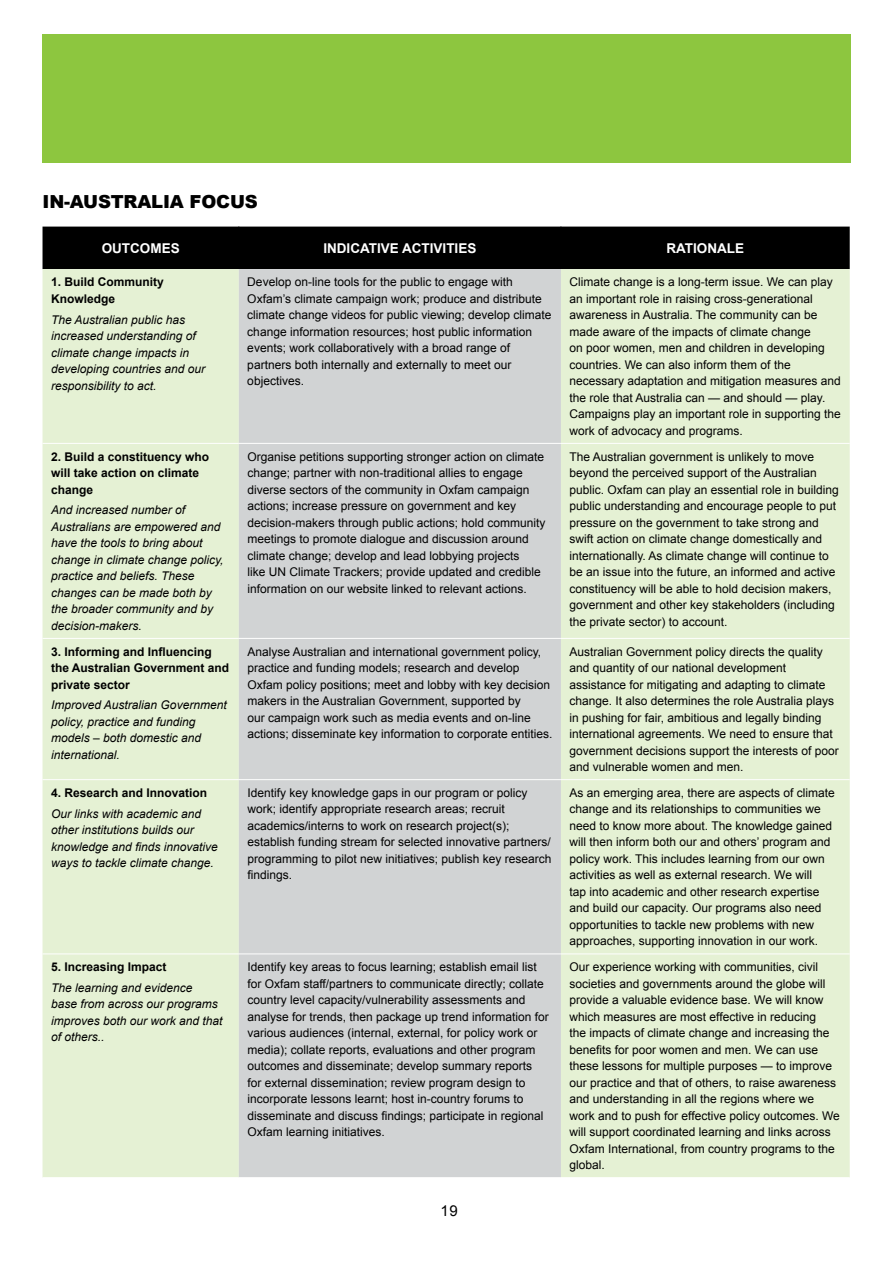
<style>
.page{position:relative;width:893px;height:1263px;background:#fff}
.page>*{position:absolute;margin:0;border:0;box-sizing:border-box;transform-origin:0 0}
.t1{font:900 18px "Arial";letter-spacing:-.01em;color:#000}
.t2{font:15px "Arial";color:#000}
.t3{font:700 13.5px "Arial";color:#fff}
.t4{font:12px/16.5px "Arial";color:#000}
.t5{font:italic 12px/16.5px "Arial";color:#000}
.t6{font:700 12px/16.5px "Arial";color:#000}
</style>
<div class="page">
<div style="left:42px;top:34px;width:808px;height:128px;background:#8dc63f"></div>
<div style="left:43px;top:227px;width:807px;height:42px;background:#000"></div>
<div style="left:43px;top:269px;width:807px;height:908px;background:#e5f1d4"></div>
<div style="left:239px;top:269px;width:322px;height:908px;background:#d1d3d4"></div>
<hr style="left:238px;top:227px;width:1px;height:42px;background:#000">
<hr style="left:561px;top:227px;width:1px;height:42px;background:#000">
<hr style="left:43px;top:443px;width:196px;height:1px;background:#fff">
<hr style="left:239px;top:443px;width:322px;height:1px;background:#fff">
<hr style="left:561px;top:443px;width:289px;height:1px;background:#fff">
<hr style="left:43px;top:638px;width:196px;height:1px;background:#fff">
<hr style="left:239px;top:638px;width:322px;height:1px;background:#fff">
<hr style="left:561px;top:638px;width:289px;height:1px;background:#fff">
<hr style="left:43px;top:779px;width:196px;height:1px;background:#fff">
<hr style="left:239px;top:779px;width:322px;height:1px;background:#fff">
<hr style="left:561px;top:779px;width:289px;height:1px;background:#fff">
<hr style="left:43px;top:953px;width:196px;height:1px;background:#fff">
<hr style="left:239px;top:953px;width:322px;height:1px;background:#fff">
<hr style="left:561px;top:953px;width:289px;height:1px;background:#fff">
<h1 class="t1" style="left:43px;top:188px;width:217px">IN-AUSTRALIA FOCUS</h1>
<p class="t3" style="left:102px;top:239px;width:80px">OUTCOMES</p>
<p class="t3" style="left:323px;top:239px;width:155px">INDICATIVE ACTIVITIES</p>
<p class="t3" style="left:666px;top:239px;width:79px">RATIONALE</p>
<p class="t6" style="left:51px;top:274px;width:114px">1. Build Community<br>Knowledge</p>
<p class="t5" style="left:51px;top:311px;width:156px">The Australian public has increased understanding of climate change impacts in developing countries and our responsibility to act.</p>
<p class="t4" style="left:247px;top:274px;width:306px">Develop on-line tools for the public to engage with Oxfam’s climate campaign work; produce and distribute climate change videos for public viewing; develop climate change information resources; host public information events; work collaboratively with a broad range of partners both internally and externally to meet our objectives.</p>
<p class="t4" style="left:569px;top:274px;width:273px">Climate change is a long-term issue. We can play an important role in raising cross-generational awareness in Australia. The community can be made aware of the impacts of climate change<br>on poor women, men and children in developing countries. We can also inform them of the necessary adaptation and mitigation measures and the role that Australia can — and should — play.<br>Campaigns play an important role in supporting the work of advocacy and programs.</p>
<p class="t6" style="left:51px;top:449px;width:160px">2. Build a constituency who will take action on climate change</p>
<p class="t5" style="left:51px;top:502px;width:174px">And increased number of<br>Australians are empowered and have the tools to bring about change in climate change policy, practice and beliefs. These changes can be made both by the broader community and by decision-makers.</p>
<p class="t6" style="left:51px;top:644px;width:180px">3. Informing and Influencing the Australian Government and private sector</p>
<p class="t5" style="left:51px;top:697px;width:177px">Improved Australian Government policy, practice and funding models – both domestic and international.</p>
<p class="t6" style="left:51px;top:785px;width:158px">4. Research and Innovation</p>
<p class="t5" style="left:51px;top:805px;width:168px">Our links with academic and other institutions builds our knowledge and finds innovative ways to tackle climate change.</p>
<p class="t6" style="left:51px;top:959px;width:117px">5. Increasing Impact</p>
<p class="t5" style="left:51px;top:979px;width:173px">The learning and evidence<br>base from across our programs improves both our work and that of others..</p>
<p class="t4" style="left:247px;top:448px;width:300px">Organise petitions supporting stronger action on climate change; partner with non-traditional allies to engage diverse sectors of the community in Oxfam campaign actions; increase pressure on government and key decision-makers through public actions; hold community meetings to promote dialogue and discussion around climate change; develop and lead lobbying projects<br>like UN Climate Trackers; provide updated and credible information on our website linked to relevant actions.</p>
<p class="t4" style="left:569px;top:448px;width:271px">The Australian government is unlikely to move beyond the perceived support of the Australian public. Oxfam can play an essential role in building public understanding and encourage people to put pressure on the government to take strong and swift action on climate change domestically and internationally. As climate change will continue to be an issue into the future, an informed and active constituency will be able to hold decision makers, government and other key stakeholders (including the private sector) to account.</p>
<p class="t4" style="left:247px;top:643px;width:307px">Analyse Australian and international government policy, practice and funding models; research and develop Oxfam policy positions; meet and lobby with key decision makers in the Australian Government, supported by<br>our campaign work such as media events and on-line actions; disseminate key information to corporate entities.</p>
<p class="t4" style="left:569px;top:643px;width:271px">Australian Government policy directs the quality and quantity of our national development assistance for mitigating and adapting to climate change. It also determines the role Australia plays in pushing for fair, ambitious and legally binding international agreements. We need to ensure that government decisions support the interests of poor and vulnerable women and men.</p>
<p class="t4" style="left:247px;top:784px;width:306px">Identify key knowledge gaps in our program or policy work; identify appropriate research areas; recruit academics/interns to work on research project(s); establish funding stream for selected innovative partners/ programming to pilot new initiatives; publish key research findings.</p>
<p class="t4" style="left:569px;top:784px;width:267px">As an emerging area, there are aspects of climate change and its relationships to communities we need to know more about. The knowledge gained will then inform both our and others’ program and policy work. This includes learning from our own activities as well as external research. We will<br>tap into academic and other research expertise and build our capacity. Our programs also need opportunities to tackle new problems with new approaches, supporting innovation in our work.</p>
<p class="t4" style="left:247px;top:959px;width:303px">Identify key areas to focus learning; establish email list for Oxfam staff/partners to communicate directly; collate country level capacity/vulnerability assessments and analyse for trends, then package up trend information for various audiences (internal, external, for policy work or media); collate reports, evaluations and other program outcomes and disseminate; develop summary reports for external dissemination; review program design to incorporate lessons learnt; host in-country forums to disseminate and discuss findings; participate in regional Oxfam learning initiatives.</p>
<p class="t4" style="left:569px;top:959px;width:272px">Our experience working with communities, civil societies and governments around the globe will provide a valuable evidence base. We will know which measures are most effective in reducing<br>the impacts of climate change and increasing the benefits for poor women and men. We can use these lessons for multiple purposes — to improve our practice and that of others, to raise awareness and understanding in all the regions where we work and to push for effective policy outcomes. We will support coordinated learning and links across Oxfam International, from country programs to the global.</p>
<p class="t2" style="left:440px;top:1200px;width:19px">19</p>
</div>
